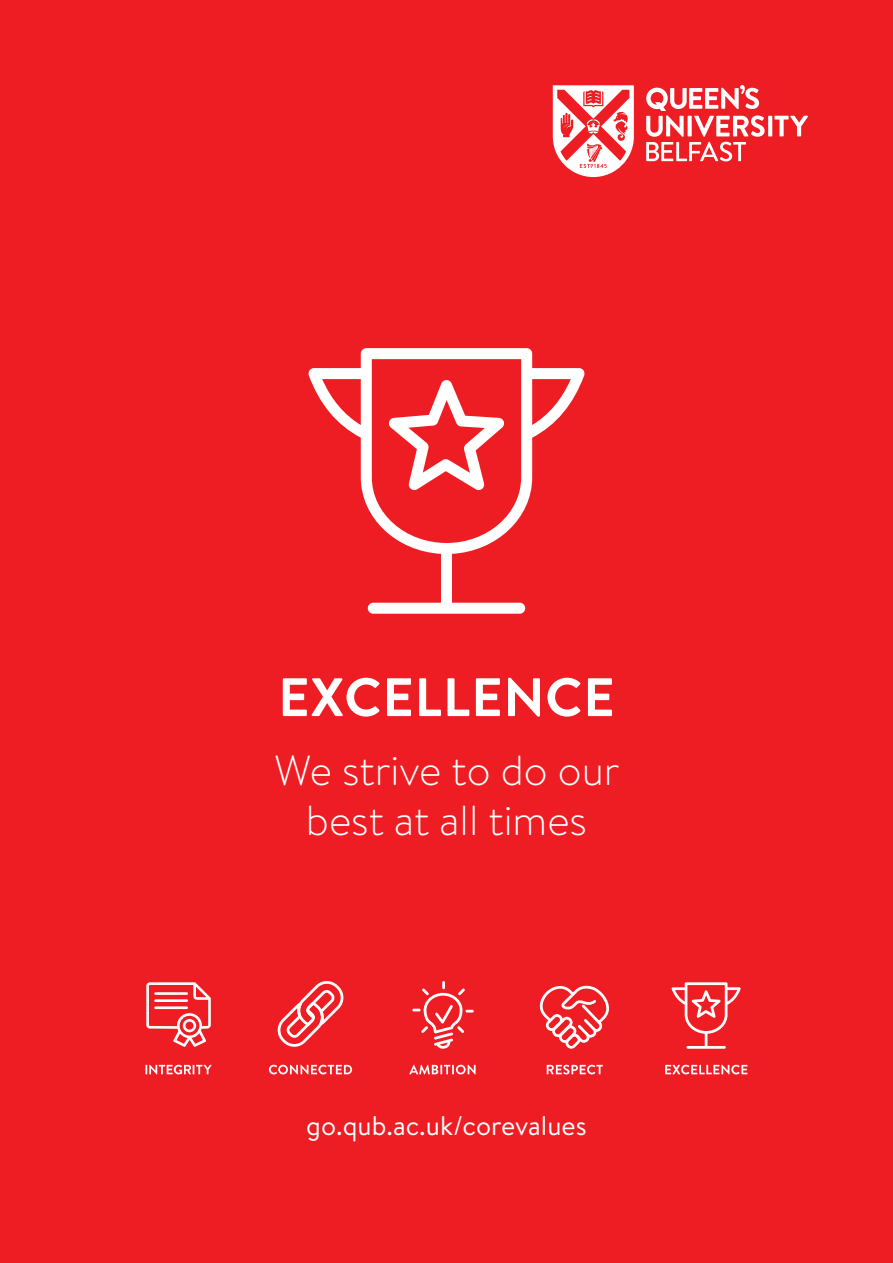
<style>
.page{position:relative;width:893px;height:1263px;background:#ee1d23}
.page>*{position:absolute;margin:0;border:0;box-sizing:border-box;transform-origin:0 0}
.t1{font:700 54px "Brandon Text";letter-spacing:.02em;color:#fff}
.t2{font:300 42px/50.4px "Brandon Text";color:#fff;text-align:center}
.t3{font:27px "Brandon Text";color:#fff}
</style>
<div class="page">
<svg style="left:768px;top:116px;width:4px;height:20px"></svg>
<svg style="left:774px;top:116px;width:34px;height:20px"></svg>
<svg style="left:646px;top:85px;width:119px;height:76px"></svg>
<svg style="left:553px;top:85px;width:81px;height:92px"></svg>
<svg style="left:308px;top:348px;width:277px;height:266px"></svg>
<svg style="left:388px;top:380px;width:116px;height:110px"></svg>
<svg style="left:665px;top:1065px;width:82px;height:9px"></svg>
<svg style="left:671px;top:982px;width:70px;height:67px"></svg>
<svg style="left:547px;top:1065px;width:56px;height:9px"></svg>
<svg style="left:539px;top:985px;width:70px;height:64px"></svg>
<svg style="left:409px;top:1065px;width:67px;height:9px"></svg>
<svg style="left:412px;top:981px;width:62px;height:68px"></svg>
<svg style="left:269px;top:1065px;width:83px;height:9px"></svg>
<svg style="left:278px;top:981px;width:66px;height:66px"></svg>
<svg style="left:146px;top:982px;width:65px;height:65px"></svg>
<svg style="left:145px;top:1065px;width:67px;height:9px"></svg>
<p class="t1" style="left:278px;top:660px;width:338px">EXCELLENCE</p>
<p class="t2" style="left:274px;top:744px;width:347px">We strive to do our best at all times</p>
<p class="t3" style="left:306px;top:1107px;width:282px">go.qub.ac.uk/corevalues</p>
</div>
